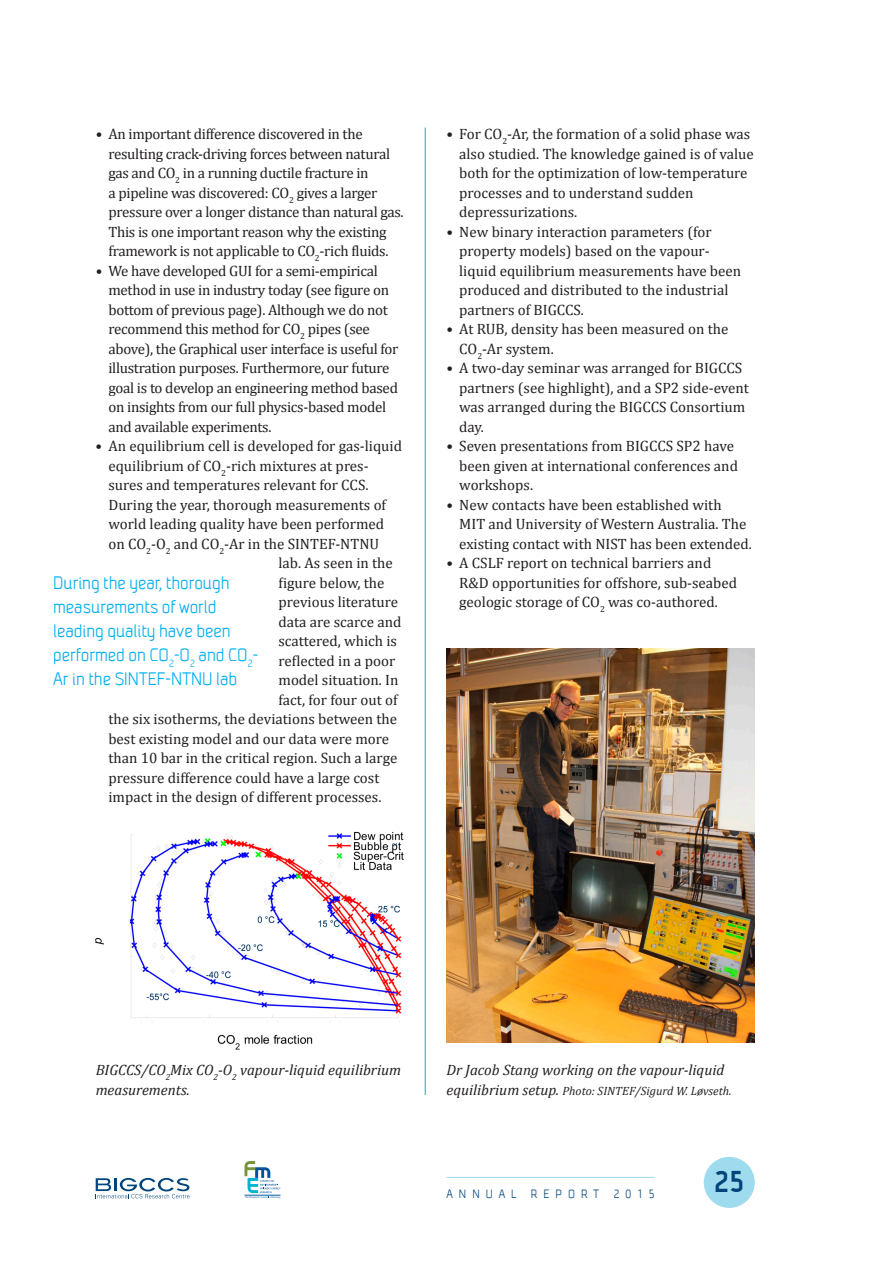
<style>
.page{position:relative;width:893px;height:1263px;background:#fff}
.page>*{position:absolute;margin:0;border:0;box-sizing:border-box;transform-origin:0 0}
.t1{font:700 30px "SINTEF";color:#00447b}
.t2{font:18px/24px "SINTEF";color:#00aeef}
.t3{font:15px/19.5px "Cambria";color:#231f20}
.t4{font:15px/19.5px "Cambria";letter-spacing:-.02em;color:#231f20}
.t5{font:italic 15px/19.5px "Cambria";color:#231f20}
.t6{font:italic 12px "Cambria";color:#231f20}
.t7{font:12px "SINTEF";letter-spacing:.5em;color:#00447b}
.s1{font-size:15px}
</style>
<div class="page">
<hr style="left:446px;top:1177px;width:209px;height:1px;background:#9edbee">
<svg style="left:96px;top:1178px;width:94px;height:20px"></svg>
<svg style="left:244px;top:1161px;width:36px;height:37px"></svg>
<hr style="left:244px;top:1195px;width:36px;height:1px;background:#015da2">
<div style="left:704px;top:1157px;width:51px;height:51px;background:#9edbee;border-radius:50%"></div>
<img style="left:95px;top:831px;width:309px;height:219px">
<hr style="left:425px;top:128px;width:1px;height:967px;background:#00aeef">
<img style="left:446px;top:648px;width:309px;height:394px">
<p class="t4" style="left:108px;top:124px;width:295px;text-indent:-13px">• An important difference discovered in the resulting crack-driving forces between natural gas and CO<sub>2</sub> in a running ductile fracture in<br>a pipeline was discovered: CO<sub>2</sub> gives a larger pressure over a longer distance than natural gas.<br>This is one important reason why the existing framework is not applicable to CO<sub>2</sub>-rich fluids.</p>
<p class="t4" style="left:108px;top:261px;width:291px;text-indent:-13px">• We have developed GUI for a semi-empirical method in use in industry -today (see figure on bottom of previous page). Although we do not recommend this method for CO<sub>2</sub> pipes (see above), the Graphical user interface is useful for illustration purposes. Furthermore, our future goal is to develop an engineering method based on insights from our full physics-based model and available experiments.</p>
<p class="t3" style="left:96px;top:436px;width:308px">• An equilibrium cell is developed for gas-liquid</p>
<p class="t3" style="left:108px;top:456px;width:262px">equilibrium of CO<sub>2</sub>-rich mixtures at pres-</p>
<p class="t3" style="left:108px;top:475px;width:260px">sures and temperatures relevant for CCS.</p>
<p class="t3" style="left:108px;top:495px;width:279px">During the year, thorough measurements of</p>
<p class="t3" style="left:108px;top:514px;width:277px">world leading quality have been performed</p>
<p class="t3" style="left:108px;top:534px;width:272px">on CO<sub>2</sub>-O<sub>2</sub> and CO<sub>2</sub>-Ar in the SINTEF-NTNU</p>
<p class="t3" style="left:278px;top:553px;width:116px">lab. As seen in the</p>
<p class="t3" style="left:278px;top:573px;width:108px">figure below, the</p>
<p class="t3" style="left:278px;top:592px;width:121px">previous literature</p>
<p class="t3" style="left:278px;top:612px;width:124px">data are scarce and</p>
<p class="t3" style="left:278px;top:631px;width:120px">scattered, which is</p>
<p class="t3" style="left:278px;top:651px;width:118px">reflected in a poor</p>
<p class="t3" style="left:278px;top:670px;width:121px">model situation. In</p>
<p class="t3" style="left:278px;top:690px;width:121px">fact, for four out of</p>
<p class="t3" style="left:108px;top:709px;width:290px">the six isotherms, the deviations between the</p>
<p class="t3" style="left:108px;top:729px;width:282px">best existing model and our data were more</p>
<p class="t3" style="left:108px;top:748px;width:291px">than 10 bar in the critical region. Such a large</p>
<p class="t3" style="left:108px;top:768px;width:273px">pressure difference could have a large cost</p>
<p class="t3" style="left:108px;top:787px;width:273px">impact in the design of different processes.</p>
<p class="t2" style="left:53px;top:571px;width:207px">During the year, thorough measurements of world leading quality have been performed on CO<sub>2</sub>-O<sub>2</sub> and CO<sub>2</sub>-<br>Ar in the SINTEF-NTNU lab</p>
<p class="t3" style="left:459px;top:124px;width:296px;text-indent:-13px">• For CO<sub>2</sub>-Ar, the formation of a solid phase was also studied. The knowledge gained is of value both for the optimization of low-temperature processes and to understand sudden depressurizations.</p>
<p class="t3" style="left:459px;top:222px;width:283px;text-indent:-13px">• New binary interaction parameters (for property models) based on the vapour&shy;liquid equilibrium measurements have been produced and distributed to the industrial partners of BIGCCS.</p>
<p class="t3" style="left:459px;top:319px;width:271px;text-indent:-13px">• At RUB, density has been measured on the<br>CO<sub>2</sub>-Ar system.</p>
<p class="t3" style="left:459px;top:358px;width:291px;text-indent:-13px">• A two-day seminar was arranged for BIGCCS partners (see highlight), and a SP2 side-event was arranged during the BIGCCS Consortium day.</p>
<p class="t3" style="left:459px;top:436px;width:280px;text-indent:-13px">• Seven presentations from BIGCCS SP2 have been given at international conferences and workshops.</p>
<p class="t3" style="left:459px;top:495px;width:292px;text-indent:-13px">• New contacts have been established with<br>MIT and University of Western Australia. The existing contact with NIST has been extended.</p>
<p class="t3" style="left:459px;top:553px;width:279px;text-indent:-13px">• A CSLF report on technical barriers and<br>R&amp;D opportunities for offshore, sub-seabed geologic storage of CO<sub>2</sub> was co-authored.</p>
<p class="t5" style="left:96px;top:1060px;width:307px">BIGCCS/CO<sub>2</sub>Mix CO<sub>2</sub>-O<sub>2</sub> vapour-liquid equilibrium measurements.</p>
<p class="t5" style="left:446px;top:1060px;width:279px">Dr Jacob Stang working on the vapour-liquid</p>
<p class="t6" style="left:446px;top:1082px;width:286px"><span class="s1">equilibrium setup.</span> Photo: SINTEF/Sigurd W. Løvseth.</p>
<p class="t7" style="left:446px;top:1187px;width:210px">ANNUAL REPORT 2015</p>
<h1 class="t1" style="left:714px;top:1164px;width:31px">25</h1>
</div>
